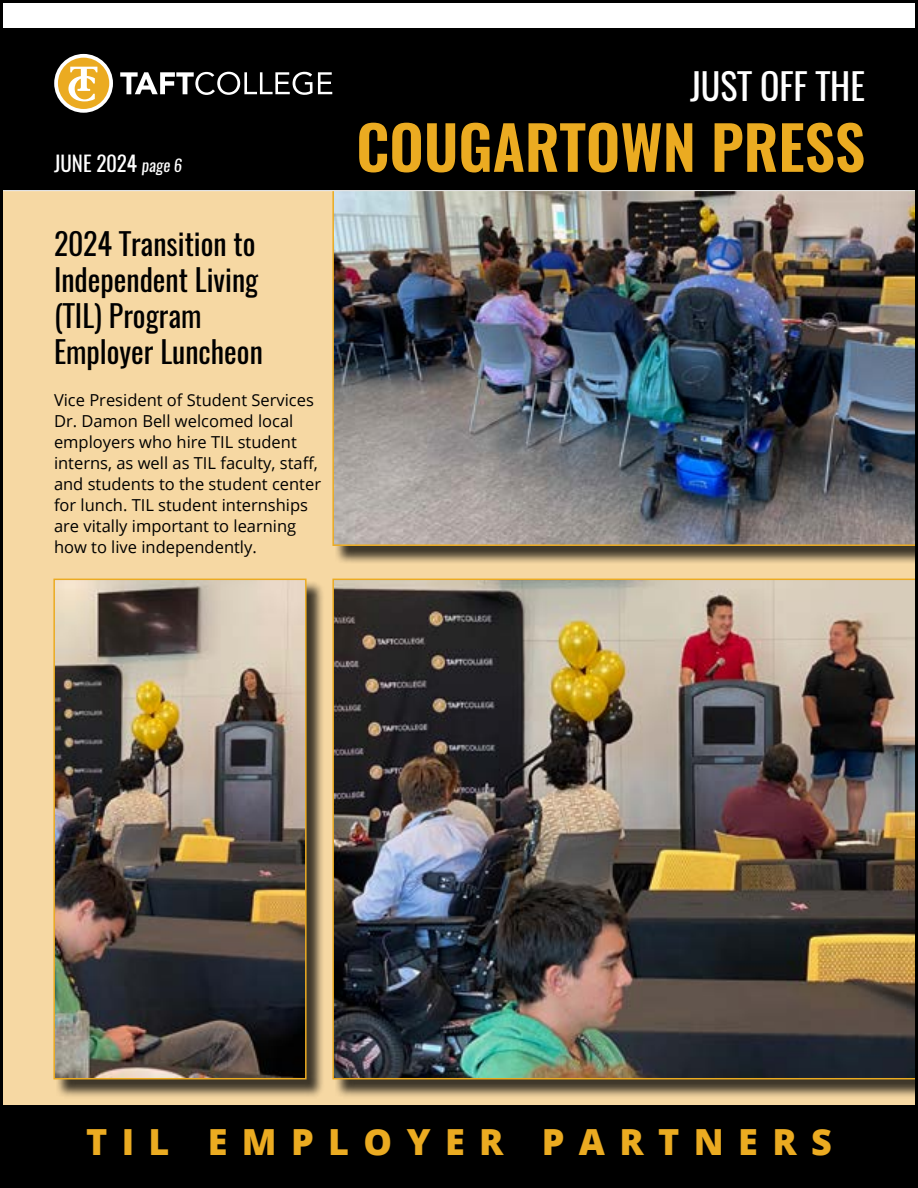
<style>
.page{position:relative;width:918px;height:1188px;background:#fff}
.page>*{position:absolute;margin:0;border:0;box-sizing:border-box;transform-origin:0 0}
.t1{font:600 60px "Oswald";color:#ebab21}
.t2{font:800 36px "Open Sans";letter-spacing:.4em;color:#ebab21}
.t3{font:36px "Oswald";color:#fff}
.t4{font:30px/36px "Oswald";color:#000}
.t5{font:21px "Oswald";color:#fff}
.t6{font:16.5px/21px "Open Sans";color:#000}
.s1{font-style:italic;font-size:16.5px}
</style>
<div class="page">
<div style="left:0;top:190px;width:918px;height:947px;background:#f6d8a3"></div>
<div style="left:335px;top:192px;width:583px;height:372px;background:#000;opacity:.75"></div>
<img style="left:332px;top:191px;width:582px;height:355px">
<div style="left:0;top:1106px;width:918px;height:82px;background:#000"></div>
<div style="left:0;top:28px;width:918px;height:162px;background:#000"></div>
<svg style="left:120px;top:72px;width:192px;height:23px"></svg>
<svg style="left:318px;top:72px;width:14px;height:22px"></svg>
<svg style="left:54px;top:54px;width:59px;height:59px"></svg>
<hr style="left:0;top:190px;width:918px;height:1px;background:#fff">
<div style="left:335px;top:581px;width:583px;height:518px;background:#000;opacity:.75"></div>
<img style="left:332px;top:579px;width:582px;height:500px">
<div style="left:56px;top:581px;width:268px;height:518px;background:#000;opacity:.75"></div>
<img style="left:56px;top:582px;width:248px;height:494px">
<div style="left:53px;top:579px;width:254px;height:500px;border:2px solid #ebab21"></div>
<p class="t5" style="left:54px;top:149px;width:130px">JUNE 2024 <span class="s1">page 6</span></p>
<h3 class="t4" style="left:54px;top:226px;width:210px">2024 Transition to<br>Independent Living (TIL) Program<br>Employer Luncheon</h3>
<p class="t6" style="left:54px;top:389px;width:269px">Vice President of Student Services Dr. Damon Bell welcomed local employers who hire TIL student interns, as well as TIL faculty, staff, and students to the student center for lunch. TIL student internships are vitally important to learning how to live independently.</p>
<h2 class="t3" style="left:690px;top:62px;width:177px">JUST OFF THE</h2>
<h1 class="t1" style="left:356px;top:106px;width:510px">COUGARTOWN PRESS</h1>
<h2 class="t2" style="left:86px;top:1114px;width:747px">TIL EMPLOYER PARTNERS</h2>
</div>
